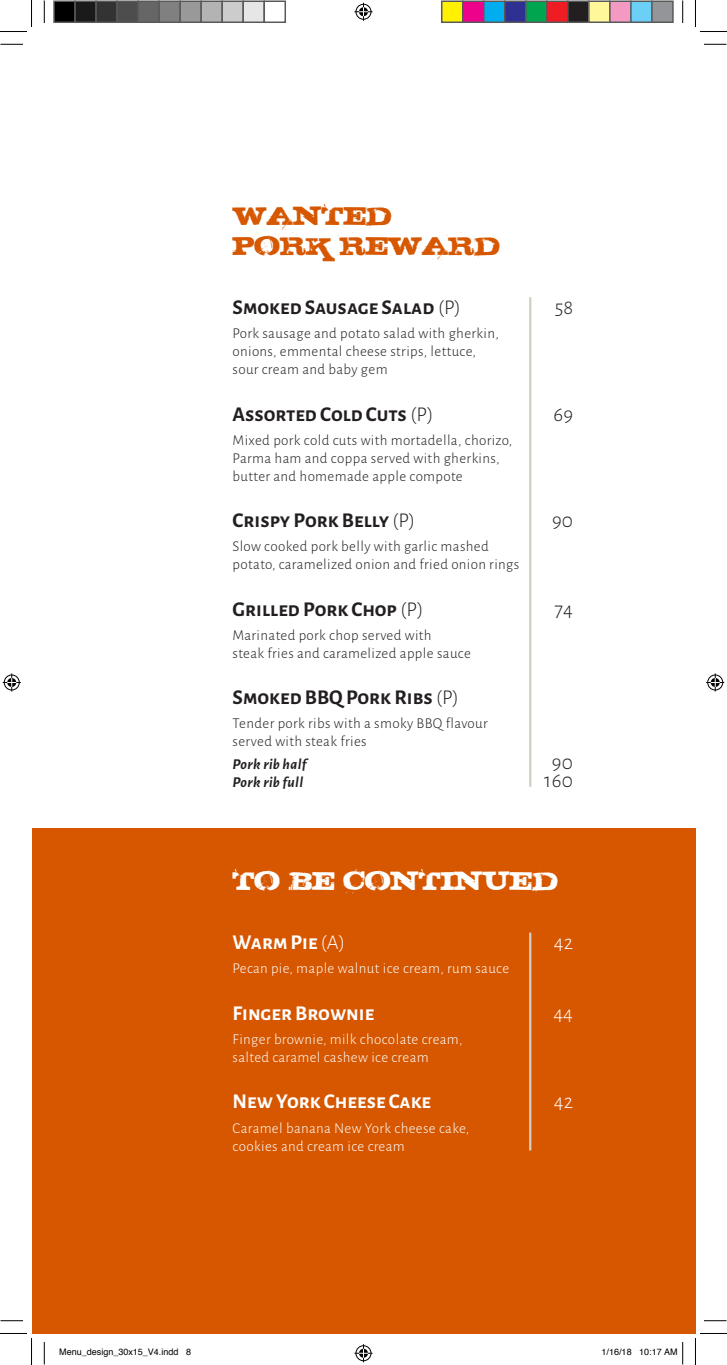
<style>
.page{position:relative;width:727px;height:1365px;background:#fff}
.page>*{position:absolute;margin:0;border:0;box-sizing:border-box;transform-origin:0 0}
.headline{font:31.5px "STEAK";color:#d65700}
.headline-2{font:31.5px "STEAK";color:#fff}
.food{font:700 21px "Alegreya Sans SC";color:#231f20}
.food-2{font:700 21px "Alegreya Sans SC";color:#fff}
.food-3{font:300 21px "Alegreya Sans";color:#231f20}
.food-4{font:300 21px "Alegreya Sans";color:#fff}
.text{font:300 21px "Alegreya Sans";color:#231f20}
.text-2{font:300 15px "Alegreya Sans";letter-spacing:.025em;color:#231f20}
.food-5{font:300 15px "Alegreya Sans";letter-spacing:.025em;color:#231f20}
.food-6{font:300 15px "Alegreya Sans";letter-spacing:.025em;color:#fff}
.text-3{font:300 15px "Alegreya Sans";letter-spacing:.025em;color:#fff}
.text-4{font:italic 700 15px "Alegreya Sans";letter-spacing:.025em;color:#231f20}
.t1{font:9px "Helvetica";color:#000}
.s1{font-weight:300}
</style>
<div class="page">
<div style="left:32px;top:827px;width:663px;height:506px;background:#d65700"></div>
<hr style="left:529px;top:297px;width:2px;height:489px;background:#d2cec2">
<hr style="left:529px;top:932px;width:2px;height:218px;background:#d2cec2">
<svg style="left:0;top:44px;width:23px;height:1px"></svg>
<svg style="left:704px;top:44px;width:22px;height:1px"></svg>
<svg style="left:0;top:1320px;width:23px;height:1px"></svg>
<svg style="left:704px;top:1320px;width:22px;height:1px"></svg>
<svg style="left:44px;top:0;width:1px;height:23px"></svg>
<svg style="left:44px;top:1342px;width:1px;height:22px"></svg>
<svg style="left:682px;top:0;width:1px;height:23px"></svg>
<svg style="left:0;top:0;width:32px;height:32px"></svg>
<svg style="left:0;top:1333px;width:32px;height:31px"></svg>
<svg style="left:695px;top:0;width:31px;height:32px"></svg>
<svg style="left:695px;top:1332px;width:31px;height:32px"></svg>
<svg style="left:354px;top:3px;width:18px;height:18px"></svg>
<svg style="left:354px;top:1344px;width:18px;height:17px"></svg>
<svg style="left:3px;top:673px;width:18px;height:18px"></svg>
<svg style="left:706px;top:673px;width:18px;height:18px"></svg>
<div style="left:54px;top:1px;width:21px;height:21px;background:#000"></div>
<div style="left:53px;top:0;width:23px;height:23px;border:2px solid #595959"></div>
<div style="left:75px;top:1px;width:21px;height:21px;background:#1a1a1a"></div>
<div style="left:74px;top:0;width:23px;height:23px;border:2px solid #595959"></div>
<div style="left:96px;top:1px;width:21px;height:21px;background:#333"></div>
<div style="left:95px;top:0;width:23px;height:23px;border:2px solid #595959"></div>
<div style="left:117px;top:1px;width:21px;height:21px;background:#4d4d4d"></div>
<div style="left:116px;top:0;width:23px;height:23px;border:2px solid #595959"></div>
<div style="left:138px;top:1px;width:21px;height:21px;background:#666"></div>
<div style="left:137px;top:0;width:23px;height:23px;border:2px solid #595959"></div>
<div style="left:159px;top:1px;width:21px;height:21px;background:#808080"></div>
<div style="left:158px;top:0;width:23px;height:23px;border:2px solid #595959"></div>
<div style="left:180px;top:1px;width:21px;height:21px;background:#999"></div>
<div style="left:179px;top:0;width:23px;height:23px;border:2px solid #595959"></div>
<div style="left:201px;top:1px;width:21px;height:21px;background:#b3b3b3"></div>
<div style="left:200px;top:0;width:23px;height:23px;border:2px solid #595959"></div>
<div style="left:222px;top:1px;width:21px;height:21px;background:#ccc"></div>
<div style="left:221px;top:0;width:23px;height:23px;border:2px solid #595959"></div>
<div style="left:243px;top:1px;width:21px;height:21px;background:#e6e6e6"></div>
<div style="left:242px;top:0;width:23px;height:23px;border:2px solid #595959"></div>
<div style="left:263px;top:0;width:23px;height:23px;border:2px solid #595959"></div>
<div style="left:441px;top:1px;width:21px;height:21px;background:#fff101"></div>
<div style="left:441px;top:0;width:22px;height:23px;border:2px solid #595959"></div>
<div style="left:462px;top:1px;width:21px;height:21px;background:#ed028c"></div>
<div style="left:462px;top:0;width:22px;height:23px;border:2px solid #595959"></div>
<div style="left:483px;top:1px;width:21px;height:21px;background:#00aeef"></div>
<div style="left:483px;top:0;width:22px;height:23px;border:2px solid #595959"></div>
<div style="left:504px;top:1px;width:21px;height:21px;background:#2e3092"></div>
<div style="left:504px;top:0;width:22px;height:23px;border:2px solid #595959"></div>
<div style="left:525px;top:1px;width:21px;height:21px;background:#00a54f"></div>
<div style="left:525px;top:0;width:22px;height:23px;border:2px solid #595959"></div>
<div style="left:546px;top:1px;width:21px;height:21px;background:#ee1d23"></div>
<div style="left:546px;top:0;width:22px;height:23px;border:2px solid #595959"></div>
<div style="left:567px;top:1px;width:21px;height:21px;background:#231f20"></div>
<div style="left:567px;top:0;width:22px;height:23px;border:2px solid #595959"></div>
<div style="left:588px;top:1px;width:21px;height:21px;background:#fff79a"></div>
<div style="left:588px;top:0;width:22px;height:23px;border:2px solid #595959"></div>
<div style="left:609px;top:1px;width:21px;height:21px;background:#f499c2"></div>
<div style="left:609px;top:0;width:22px;height:23px;border:2px solid #595959"></div>
<div style="left:630px;top:1px;width:21px;height:21px;background:#6bcff6"></div>
<div style="left:630px;top:0;width:22px;height:23px;border:2px solid #595959"></div>
<div style="left:651px;top:1px;width:21px;height:21px;background:#939598"></div>
<div style="left:651px;top:0;width:22px;height:23px;border:2px solid #595959"></div>
<svg style="left:682px;top:1342px;width:1px;height:22px"></svg>
<p class="headline" style="left:232px;top:196px;width:160px">WANTED</p>
<p class="headline" style="left:232px;top:226px;width:268px">PORK REWARD</p>
<p class="food" style="left:232px;top:292px;width:229px">SmokedSausageSalad <span class="s1">(P(</span></p>
<p class="food-5" style="left:232px;top:323px;width:268px">Pork sausage and potato salad with gherkin,</p>
<p class="text-2" style="left:232px;top:341px;width:245px">onions, emmental cheese strips, lettuce,</p>
<p class="text-2" style="left:232px;top:359px;width:156px">sour cream and baby gem</p>
<p class="food" style="left:232px;top:398px;width:202px">AssortedColdCuts <span class="s1">(P(</span></p>
<p class="food-5" style="left:232px;top:430px;width:281px">Mixed pork cold cuts with mortadella, chorizo,</p>
<p class="text-2" style="left:232px;top:448px;width:268px">Parma ham and coppa served with gherkins,</p>
<p class="text-2" style="left:232px;top:466px;width:231px">butter and homemade apple compote</p>
<p class="food" style="left:232px;top:505px;width:184px">CrispyPorkBelly <span class="s1">(P(</span></p>
<p class="text-2" style="left:232px;top:536px;width:257px">Slow cooked pork belly with garlic mashed</p>
<p class="text-2" style="left:232px;top:554px;width:288px">potato, caramelized onion and fried onion rings</p>
<p class="food" style="left:232px;top:593px;width:192px">GrilledPork Chop <span class="s1">(P(</span></p>
<p class="food-5" style="left:232px;top:625px;width:200px">Marinated pork chop served with</p>
<p class="text-2" style="left:232px;top:643px;width:240px">steak fries and caramelized apple sauce</p>
<p class="food" style="left:232px;top:682px;width:227px">SmokedBBQPorkRibs <span class="s1">(P(</span></p>
<p class="text-2" style="left:232px;top:713px;width:256px">Tender pork ribs with a smoky BBQ flavour</p>
<p class="text-2" style="left:232px;top:731px;width:135px">served with steak fries</p>
<p class="text-4" style="left:232px;top:752px;width:75px">Pork rib half</p>
<p class="text-4" style="left:232px;top:770px;width:72px">Pork rib full</p>
<p class="food-3" style="left:554px;top:293px;width:20px">58</p>
<p class="food-3" style="left:553px;top:400px;width:21px">69</p>
<p class="food-3" style="left:552px;top:506px;width:22px">90</p>
<p class="food-3" style="left:554px;top:595px;width:20px">74</p>
<p class="text" style="left:551px;top:748px;width:23px">90</p>
<p class="text" style="left:544px;top:766px;width:31px">160</p>
<p class="headline-2" style="left:232px;top:861px;width:326px">TO BE CONTINUED</p>
<p class="food-2" style="left:232px;top:927px;width:114px">WarmPie <span class="s1">(A(</span></p>
<p class="food-6" style="left:232px;top:958px;width:278px">Pecan pie, maple walnut ice cream, rum sauce</p>
<p class="food-2" style="left:232px;top:997px;width:143px">FingerBrownie</p>
<p class="food-6" style="left:232px;top:1029px;width:231px">Finger brownie, milk chocolate cream,</p>
<p class="text-3" style="left:232px;top:1047px;width:197px">salted caramel cashew ice cream</p>
<p class="food-2" style="left:232px;top:1086px;width:200px">NewYorkCheeseCake</p>
<p class="food-6" style="left:232px;top:1117px;width:238px">Caramel banana New York cheese cake,</p>
<p class="text-3" style="left:232px;top:1135px;width:173px">cookies and cream ice cream</p>
<p class="food-4" style="left:553px;top:928px;width:21px">42</p>
<p class="food-4" style="left:553px;top:999px;width:21px">44</p>
<p class="food-4" style="left:553px;top:1087px;width:21px">42</p>
<p class="t1" style="left:59px;top:1345px;width:121px">Menu_design_30x15 V_ 4.indd</p>
<p class="t1" style="left:186px;top:1345px;width:7px">8</p>
<p class="t1" style="left:601px;top:1345px;width:32px">1/16/18</p>
<p class="t1" style="left:639px;top:1345px;width:40px">10:17 AM</p>
</div>
